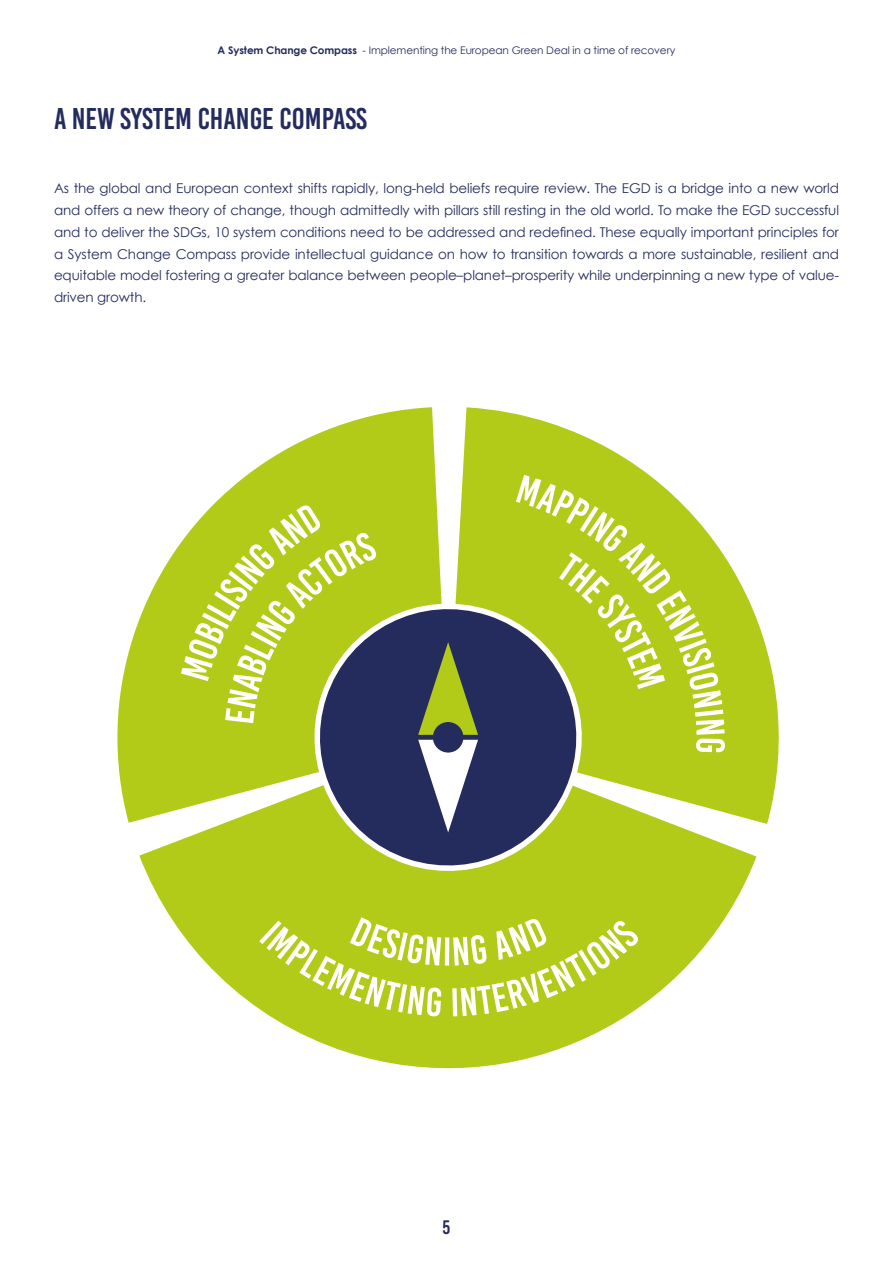
<style>
.page{position:relative;width:893px;height:1263px;background:#fff}
.page>*{position:absolute;margin:0;border:0;box-sizing:border-box;transform-origin:0 0}
.subtitle{font:30px "Bebas Kai";color:#242c5d}
.t1{font:19.5px "Bebas Kai";color:#242c5d}
.SYSTEMIQ_paragraph{font:13.5px/21.8px "Century Gothic";letter-spacing:-.01em;color:#242c5d;text-align:justify}
.t2{font:10.5px "Century Gothic";letter-spacing:-.01em;color:#242c5d}
.s1{font-weight:700}
</style>
<div class="page">
<svg style="left:456px;top:407px;width:323px;height:417px"></svg>
<svg style="left:117px;top:407px;width:324px;height:416px;fill:#b2cb18"></svg>
<svg style="left:139px;top:737px;width:617px;height:332px;fill:#b2cb18"></svg>
<svg style="left:298px;top:587px;width:300px;height:300px;background:#b7ce27"></svg>
<svg style="left:304px;top:593px;width:288px;height:288px;background:#5e6b54"></svg>
<svg style="left:418px;top:642px;width:60px;height:190px"></svg>
<div style="left:433px;top:722px;width:30px;height:31px;background:#242c5d;border-radius:50%"></div>
<svg style="left:259px;top:917px;width:182px;height:99px"></svg>
<hr style="left:445px;top:937px;width:4px;height:28px;background:#fff">
<svg style="left:452px;top:918px;width:187px;height:98px"></svg>
<svg style="left:181px;top:504px;width:196px;height:219px;background:#b3c643"></svg>
<svg style="left:516px;top:475px;width:209px;height:277px;background:#b1c445"></svg>
<p class="t2" style="left:218px;top:44px;width:459px"><span class="s1">A System Change Compass</span> - Implementing the European Green Deal in a time of recovery</p>
<p class="subtitle" style="left:54px;top:102px;width:315px">A NEW SYSTEM CHANGE COMPASS</p>
<p class="SYSTEMIQ_paragraph" style="left:54px;top:177px;width:786px">As the global and European context shifts rapidly, long-held beliefs require review. The EGD is a bridge into a new world and offers a new theory of change, though admittedly with pillars still resting in the old world. To make the EGD successful and to deliver the SDGs, 10 system conditions need to be addressed and redefined. These equally important principles for a System Change Compass provide intellectual guidance on how to transition towards a more sustainable, resilient and equitable model fostering a greater balance between people–planet–prosperity while underpinning a new type of value&shy;driven growth.</p>
<h2 class="t1" style="left:443px;top:1217px;width:9px">5</h2>
</div>
